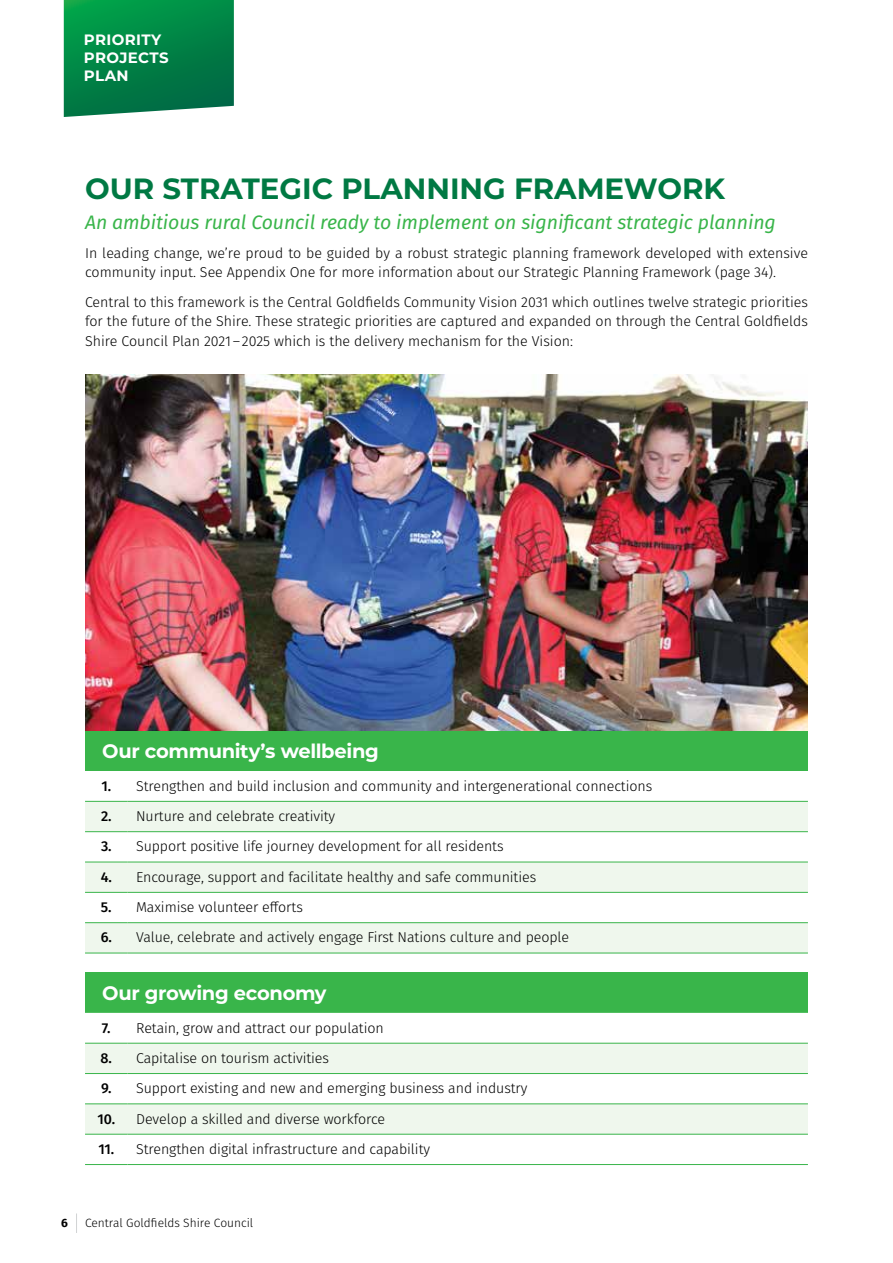
<style>
.page{position:relative;width:893px;height:1263px;background:#fff}
.page>*{position:absolute;margin:0;border:0;box-sizing:border-box;transform-origin:0 0}
.t1{font:700 29.25px "Montserrat";color:#007943}
.t2{font:italic 19.5px "Fira Sans";letter-spacing:-.005em;color:#39b54a}
.t3{font:700 19.5px "Montserrat";letter-spacing:-.02em;color:#fff}
.t4{font:700 15px/18px "Montserrat";letter-spacing:.025em;color:#fff}
.t5{font:300 14.25px/19.5px "Fira Sans";letter-spacing:-.005em;color:#000}
.t6{font:300 12px "Fira Sans";color:#000}
.t7{font:700 12px "Fira Sans";color:#000}
.s1{font-weight:500}
</style>
<div class="page">
<svg style="left:64px;top:0;width:170px;height:117px;background:#0c894e"></svg>
<div style="left:85px;top:731px;width:723px;height:40px;background:#39b54a"></div>
<svg style="left:85px;top:800px;width:723px;height:1px"></svg>
<svg style="left:85px;top:802px;width:723px;height:151px;fill:#eff7ed"></svg>
<hr style="left:85px;top:801px;width:43px;height:1px;background:#39b54a">
<hr style="left:128px;top:801px;width:680px;height:1px;background:#39b54a">
<hr style="left:85px;top:831px;width:43px;height:1px;background:#39b54a">
<hr style="left:128px;top:831px;width:680px;height:1px;background:#39b54a">
<hr style="left:85px;top:862px;width:43px;height:1px;background:#39b54a">
<hr style="left:128px;top:862px;width:680px;height:1px;background:#39b54a">
<hr style="left:85px;top:892px;width:43px;height:1px;background:#39b54a">
<hr style="left:128px;top:892px;width:680px;height:1px;background:#39b54a">
<hr style="left:85px;top:922px;width:43px;height:1px;background:#39b54a">
<hr style="left:128px;top:922px;width:680px;height:1px;background:#39b54a">
<hr style="left:85px;top:953px;width:43px;height:1px;background:#39b54a">
<hr style="left:128px;top:953px;width:680px;height:1px;background:#39b54a">
<div style="left:85px;top:973px;width:723px;height:40px;background:#39b54a"></div>
<svg style="left:85px;top:1042px;width:723px;height:1px"></svg>
<svg style="left:85px;top:1044px;width:723px;height:90px;fill:#eff7ed"></svg>
<hr style="left:85px;top:1043px;width:43px;height:1px;background:#39b54a">
<hr style="left:128px;top:1043px;width:680px;height:1px;background:#39b54a">
<hr style="left:85px;top:1073px;width:43px;height:1px;background:#39b54a">
<hr style="left:128px;top:1073px;width:680px;height:1px;background:#39b54a">
<hr style="left:85px;top:1103px;width:43px;height:1px;background:#39b54a">
<hr style="left:128px;top:1103px;width:680px;height:1px;background:#39b54a">
<hr style="left:85px;top:1134px;width:43px;height:1px;background:#39b54a">
<hr style="left:128px;top:1134px;width:680px;height:1px;background:#39b54a">
<hr style="left:85px;top:1164px;width:43px;height:1px;background:#39b54a">
<hr style="left:128px;top:1164px;width:680px;height:1px;background:#39b54a">
<img style="left:85px;top:375px;width:723px;height:356px">
<svg style="left:76px;top:1213px;width:1px;height:20px"></svg>
<p class="t4" style="left:84px;top:30px;width:86px">PRIORITY<br>PROJECTS<br>PLAN</p>
<h1 class="t1" style="left:85px;top:168px;width:642px">OUR STRATEGIC PLANNING FRAMEWORK</h1>
<h2 class="t2" style="left:85px;top:207px;width:692px">An ambitious rural Council ready to implement on significant strategic planning</h2>
<p class="t5" style="left:85px;top:243px;width:724px">In leading change, we’re proud to be guided by a robust strategic planning framework developed with extensive community input. See Appendix One for more information about our Strategic Planning Framework (page 34).</p>
<p class="t5" style="left:85px;top:292px;width:724px;text-align:justify">Central to this framework is the Central Goldfields Community Vision 2031 which outlines twelve strategic priorities for the future of the Shire. These strategic priorities are captured and expanded on through the Central Goldfields Shire Council Plan 2021–2025 which is the delivery mechanism for the Vision:</p>
<h2 class="t3" style="left:102px;top:737px;width:278px">Our community’s wellbeing</h2>
<p class="t5" style="left:101px;top:776px;width:552px"><span class="s1">1.</span> Strengthen and build inclusion and community and intergenerational connections</p>
<p class="t5" style="left:101px;top:806px;width:236px"><span class="s1">2.</span> Nurture and celebrate creativity</p>
<p class="t5" style="left:101px;top:836px;width:404px"><span class="s1">3.</span> Support positive life journey development for all residents</p>
<p class="t5" style="left:101px;top:867px;width:437px"><span class="s1">4.</span> Encourage, support and facilitate healthy and safe communities</p>
<p class="t5" style="left:101px;top:897px;width:203px"><span class="s1">5.</span> Maximise volunteer efforts</p>
<p class="t5" style="left:101px;top:927px;width:470px"><span class="s1">6.</span> Value, celebrate and actively engage First Nations culture and people</p>
<h2 class="t3" style="left:102px;top:979px;width:226px">Our growing economy</h2>
<p class="t5" style="left:102px;top:1018px;width:283px"><span class="s1">7.</span> Retain, grow and attract our population</p>
<p class="t5" style="left:101px;top:1048px;width:230px"><span class="s1">8.</span> Capitalise on tourism activities</p>
<p class="t5" style="left:101px;top:1078px;width:428px"><span class="s1">9.</span> Support existing and new and emerging business and industry</p>
<p class="t5" style="left:97px;top:1109px;width:289px"><span class="s1">10.</span> Develop a skilled and diverse workforce</p>
<p class="t5" style="left:98px;top:1139px;width:333px"><span class="s1">11.</span> Strengthen digital infrastructure and capability</p>
<p class="t7" style="left:61px;top:1213px;width:8px">6</p>
<p class="t6" style="left:85px;top:1214px;width:170px">Central Goldfields Shire Council</p>
</div>
